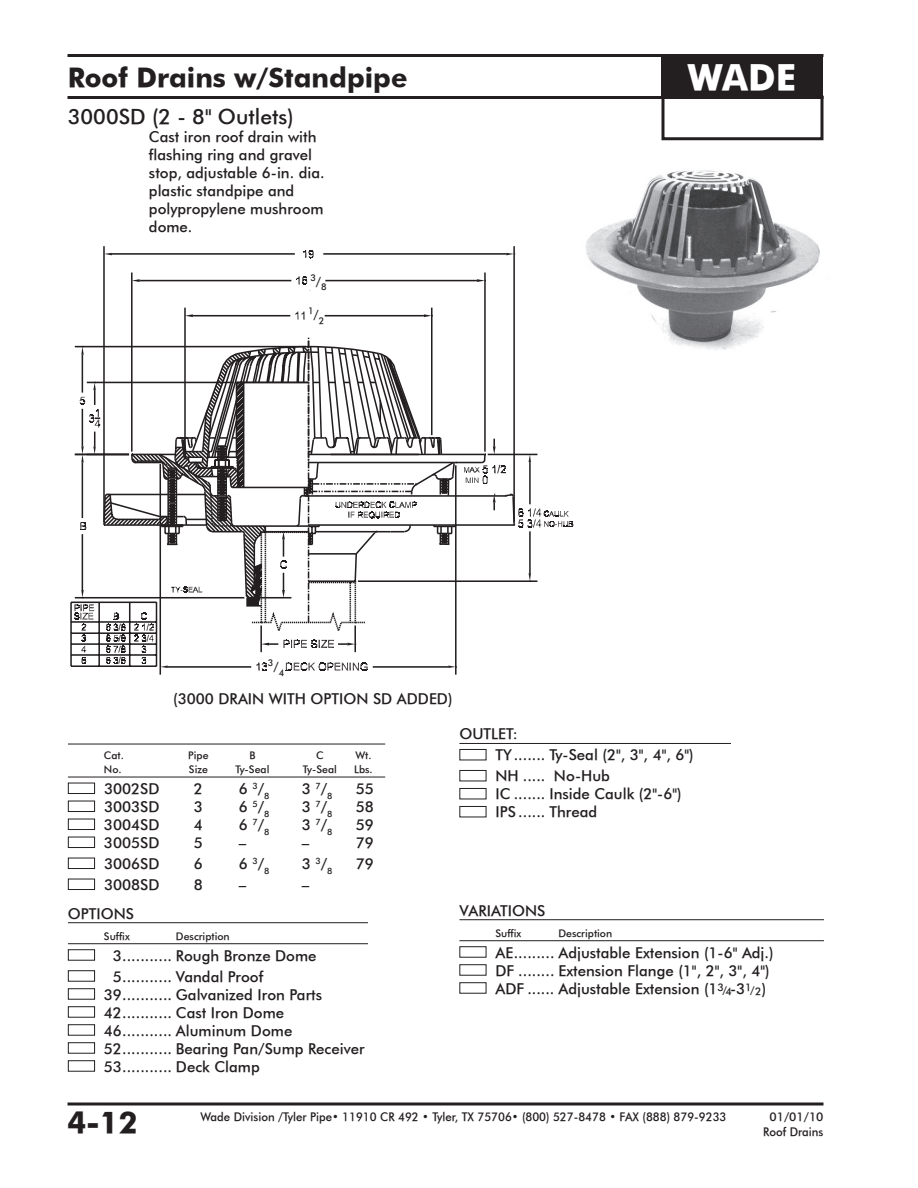
<style>
.page{position:relative;width:918px;height:1188px;background:#fff}
.page>*{position:absolute;margin:0;border:0;box-sizing:border-box;transform-origin:0 0}
.t1{font:36px "Futura Bold BT";color:#fff}
.t2{font:30px "Futura Bold BT";color:#231f20}
.t3{font:27px "Futura Bold BT";color:#231f20}
.t4{font:21px "Futura Medium BT";color:#231f20}
.t5{font:15px/18px "Futura Medium BT";color:#231f20}
.t6{font:12px "Futura Medium BT";color:#231f20;scale:.95 1}
.t7{font:12px "Futura Medium BT";color:#231f20}
.t8{font:10.5px "Futura Medium BT";color:#231f20}
.t9{font:9.3px "Futura Medium BT";color:#231f20}
.s1{font-size:12.45px}
.s2{font-size:10.5px}
</style>
<div class="page">
<hr style="left:68px;top:54px;width:756px;height:3px;background:#231f20">
<hr style="left:68px;top:96px;width:756px;height:3px;background:#231f20">
<svg style="left:68px;top:1102px;width:756px;height:4px;background:#595657"></svg>
<div style="left:662px;top:96px;width:162px;height:44px;border:3px solid #231f20"></div>
<div style="left:662px;top:54px;width:162px;height:45px;background:#231f20"></div>
<img style="left:585px;top:170px;width:235px;height:180px">
<hr style="left:131px;top:273px;width:2px;height:179px;background:#231f20">
<hr style="left:484px;top:273px;width:2px;height:179px;background:#231f20">
<hr style="left:140px;top:280px;width:151px;height:1px;background:#231f20">
<hr style="left:325px;top:280px;width:152px;height:1px;background:#231f20">
<svg style="left:132px;top:279px;width:8px;height:3px"></svg>
<svg style="left:297px;top:276px;width:10px;height:9px"></svg>
<svg style="left:477px;top:279px;width:9px;height:3px"></svg>
<hr style="left:103px;top:246px;width:2px;height:276px;background:#231f20">
<hr style="left:513px;top:246px;width:2px;height:276px;background:#231f20">
<hr style="left:112px;top:253px;width:183px;height:2px;background:#231f20">
<hr style="left:323px;top:253px;width:183px;height:2px;background:#231f20">
<svg style="left:104px;top:253px;width:8px;height:2px"></svg>
<svg style="left:303px;top:250px;width:11px;height:9px"></svg>
<svg style="left:506px;top:253px;width:8px;height:2px"></svg>
<hr style="left:160px;top:464px;width:1px;height:211px;background:#231f20">
<hr style="left:455px;top:465px;width:2px;height:210px;background:#231f20">
<hr style="left:71px;top:621px;width:86px;height:2px;background:#231f20">
<hr style="left:71px;top:602px;width:86px;height:1px;background:#231f20">
<hr style="left:70px;top:602px;width:2px;height:64px;background:#231f20">
<hr style="left:71px;top:632px;width:86px;height:2px;background:#231f20">
<hr style="left:71px;top:643px;width:86px;height:2px;background:#231f20">
<hr style="left:71px;top:654px;width:86px;height:2px;background:#231f20">
<hr style="left:71px;top:665px;width:86px;height:2px;background:#231f20">
<hr style="left:184px;top:308px;width:2px;height:141px;background:#231f20">
<hr style="left:431px;top:308px;width:2px;height:127px;background:#231f20">
<svg style="left:74px;top:312px;width:499px;height:359px"></svg>
<hr style="left:68px;top:922px;width:300px;height:1px;background:#231f20">
<hr style="left:68px;top:943px;width:300px;height:1px;background:#231f20">
<div style="left:68px;top:949px;width:27px;height:12px;border:1px solid #231f20"></div>
<div style="left:68px;top:970px;width:27px;height:12px;border:1px solid #231f20"></div>
<div style="left:68px;top:988px;width:27px;height:12px;border:1px solid #231f20"></div>
<div style="left:68px;top:1006px;width:27px;height:12px;border:1px solid #231f20"></div>
<div style="left:68px;top:1024px;width:27px;height:12px;border:1px solid #231f20"></div>
<div style="left:68px;top:1042px;width:27px;height:12px;border:1px solid #231f20"></div>
<div style="left:68px;top:1060px;width:27px;height:12px;border:1px solid #231f20"></div>
<hr style="left:459px;top:919px;width:365px;height:1px;background:#231f20">
<hr style="left:459px;top:940px;width:365px;height:1px;background:#231f20">
<div style="left:459px;top:946px;width:27px;height:12px;border:1px solid #231f20"></div>
<div style="left:459px;top:964px;width:27px;height:12px;border:1px solid #231f20"></div>
<div style="left:459px;top:982px;width:27px;height:12px;border:1px solid #231f20"></div>
<hr style="left:459px;top:743px;width:272px;height:1px;background:#231f20">
<div style="left:459px;top:749px;width:27px;height:11px;border:1px solid #231f20"></div>
<div style="left:459px;top:770px;width:27px;height:11px;border:1px solid #231f20"></div>
<div style="left:459px;top:788px;width:27px;height:11px;border:1px solid #231f20"></div>
<div style="left:459px;top:806px;width:27px;height:11px;border:1px solid #231f20"></div>
<hr style="left:68px;top:744px;width:317px;height:1px;background:#231f20">
<hr style="left:68px;top:777px;width:317px;height:1px;background:#231f20">
<div style="left:68px;top:783px;width:27px;height:11px;border:1px solid #231f20"></div>
<div style="left:68px;top:801px;width:27px;height:11px;border:1px solid #231f20"></div>
<div style="left:68px;top:819px;width:27px;height:11px;border:1px solid #231f20"></div>
<div style="left:68px;top:837px;width:27px;height:11px;border:1px solid #231f20"></div>
<div style="left:68px;top:858px;width:27px;height:11px;border:1px solid #231f20"></div>
<div style="left:68px;top:879px;width:27px;height:11px;border:1px solid #231f20"></div>
<h3 class="t3" style="left:68px;top:61px;width:341px">Roof Drains w/Standpipe</h3>
<h3 class="t4" style="left:68px;top:104px;width:227px">3000SD (2 - 8" Outlets)</h3>
<p class="t5" style="left:149px;top:128px;width:177px">Cast iron roof drain with flashing ring and gravel stop, adjustable 6‑in. dia. plastic standpipe and polypropylene mushroom dome.</p>
<p class="t9" style="left:310px;top:277px;width:18px">3<span class="s1">/</span>8</p>
<p class="t9" style="left:308px;top:310px;width:18px">1<span class="s1">/</span>2</p>
<h1 class="t1" style="left:688px;top:56px;width:110px">WADE</h1>
<p class="t9" style="left:268px;top:662px;width:18px">3<span class="s1">/</span>4</p>
<p class="t5" style="left:173px;top:689px;width:66px">(3000 Drain</p>
<p class="t5" style="left:269px;top:689px;width:11px">with</p>
<p class="t5" style="left:311px;top:689px;width:23px">Option</p>
<p class="t5" style="left:373px;top:689px;width:35px">SD added</p>
<p class="t5" style="left:448px;top:689px;width:6px">)</p>
<p class="t8" style="left:104px;top:749px;width:22px">Cat.</p>
<p class="t8" style="left:188px;top:749px;width:22px">Pipe</p>
<p class="t8" style="left:249px;top:749px;width:8px">B</p>
<p class="t8" style="left:316px;top:749px;width:9px">C</p>
<p class="t8" style="left:355px;top:749px;width:18px">Wt.</p>
<p class="t8" style="left:104px;top:763px;width:19px">No.</p>
<p class="t8" style="left:189px;top:763px;width:21px">Size</p>
<p class="t8" style="left:235px;top:763px;width:35px">Ty-Seal</p>
<p class="t8" style="left:303px;top:763px;width:35px">Ty-Seal</p>
<p class="t8" style="left:354px;top:763px;width:20px">Lbs.</p>
<p class="t5" style="left:104px;top:779px;width:57px">3002SD</p>
<p class="t5" style="left:194px;top:779px;width:11px">2</p>
<p class="t5" style="left:239px;top:779px;width:32px">6 <sup>3</sup>/<sub>8</sub></p>
<p class="t5" style="left:302px;top:779px;width:32px">3 <sup>7</sup>/<sub>8</sub></p>
<p class="t5" style="left:356px;top:779px;width:20px">55</p>
<p class="t5" style="left:104px;top:797px;width:57px">3003SD</p>
<p class="t5" style="left:194px;top:797px;width:11px">3</p>
<p class="t5" style="left:239px;top:797px;width:32px">6 <sup>5</sup>/<sub>8</sub></p>
<p class="t5" style="left:302px;top:797px;width:32px">3 <sup>7</sup>/<sub>8</sub></p>
<p class="t5" style="left:356px;top:797px;width:20px">58</p>
<p class="t5" style="left:104px;top:815px;width:57px">3004SD</p>
<p class="t5" style="left:194px;top:815px;width:11px">4</p>
<p class="t5" style="left:239px;top:815px;width:32px">6 <sup>7</sup>/<sub>8</sub></p>
<p class="t5" style="left:302px;top:815px;width:32px">3 <sup>7</sup>/<sub>8</sub></p>
<p class="t5" style="left:356px;top:815px;width:20px">59</p>
<p class="t5" style="left:104px;top:833px;width:57px">3005SD</p>
<p class="t5" style="left:194px;top:833px;width:11px">5</p>
<p class="t5" style="left:239px;top:833px;width:9px">–</p>
<p class="t5" style="left:302px;top:833px;width:9px">–</p>
<p class="t5" style="left:356px;top:833px;width:20px">79</p>
<p class="t5" style="left:104px;top:854px;width:57px">3006SD</p>
<p class="t5" style="left:194px;top:854px;width:11px">6</p>
<p class="t5" style="left:239px;top:854px;width:32px">6 <sup>3</sup>/<sub>8</sub></p>
<p class="t5" style="left:302px;top:854px;width:32px">3 <sup>3</sup>/<sub>8</sub></p>
<p class="t5" style="left:356px;top:854px;width:20px">79</p>
<p class="t5" style="left:104px;top:875px;width:57px">3008SD</p>
<p class="t5" style="left:194px;top:875px;width:11px">8</p>
<p class="t5" style="left:239px;top:875px;width:9px">–</p>
<p class="t5" style="left:302px;top:875px;width:9px">–</p>
<p class="t5" style="left:495px;top:723px;width:200px;line-height:21px;text-indent:-36px">OUTLET:<br>TY....... Ty-Seal (2", 3", 4", 6")<br>NH ..... No-Hub</p>
<p class="t5" style="left:495px;top:785px;width:188px">IC ....... Inside Caulk (2"-6")<br>IPS ...... Thread</p>
<p class="t5" style="left:68px;top:904px;width:68px">OPTIONS</p>
<p class="t8" style="left:104px;top:929px;width:27px">Suffix</p>
<p class="t8" style="left:176px;top:929px;width:55px">Description</p>
<p class="t5" style="left:113px;top:945px;width:205px;line-height:21px">3........... Rough Bronze Dome<br>5........... Vandal Proof</p>
<p class="t5" style="left:104px;top:985px;width:262px">39........... Galvanized Iron Parts 42........... Cast Iron Dome<br>46........... Aluminum Dome<br>52........... Bearing Pan/Sump Receiver 53........... Deck Clamp</p>
<p class="t5" style="left:459px;top:901px;width:87px">VARIATIONS</p>
<p class="t8" style="left:495px;top:926px;width:27px">Suffix</p>
<p class="t8" style="left:558px;top:926px;width:55px">Description</p>
<p class="t5" style="left:495px;top:943px;width:280px">AE......... Adjustable Extension (1-6" Adj.)<br>DF ........ Extension Flange (1", 2", 3", 4")<br>ADF ...... Adjustable Extension (1<sup>3</sup><span class="s2">/</span><sub>4</sub>-3<sup>1</sup><span class="s2">/</span><sub>2</sub>)</p>
<h2 class="t2" style="left:68px;top:1104px;width:71px">4-12</h2>
<p class="t6" style="left:201px;top:1109px;width:555px">Wade Division /Tyler Pipe• 11910 CR 492 • Tyler, TX 75706• (800) 527-8478 • FAX (888) 879-9233</p>
<p class="t7" style="left:770px;top:1109px;width:55px">01/01/10</p>
<p class="t6" style="left:763px;top:1124px;width:65px">Roof Drains</p>
</div>
